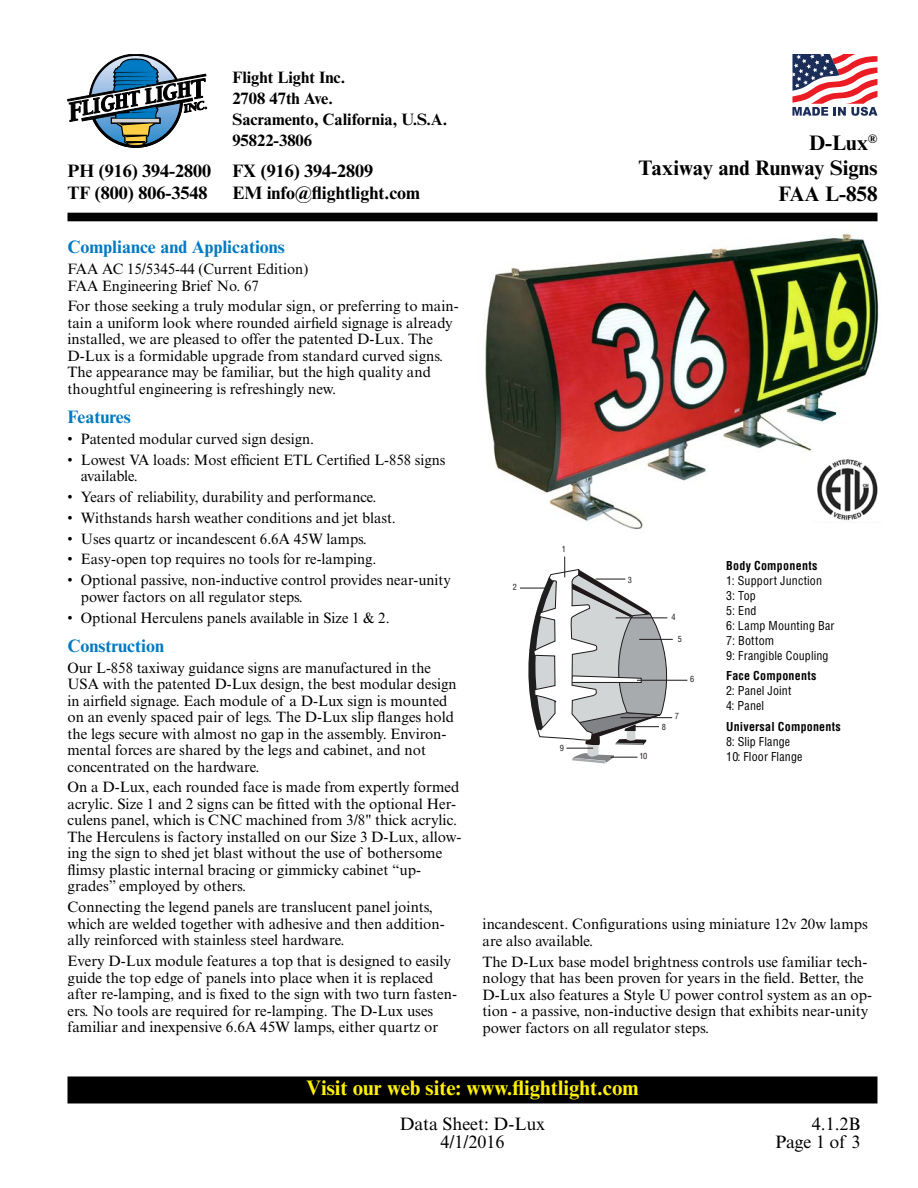
<style>
.page{position:relative;width:918px;height:1188px;background:#fff}
.page>*{position:absolute;margin:0;border:0;box-sizing:border-box;transform-origin:0 0}
.t1{font:700 21px "Times New Roman MT Std";color:#fff200}
.t2{font:700 21px/25.5px "Times New Roman MT Std";color:#000;text-align:right}
.t3{font:700 18px/22.5px "Times New Roman MT Std";color:#000}
.t4{font:700 18px "Times New Roman MT Std";color:#007ac2}
.t5{font:18px/18px "Times New Roman MT Std";color:#000;text-align:right}
.t6{font:700 16.5px/21px "Times New Roman MT Std";color:#000}
.t7{font:15px/16.5px "Times New Roman MT Std";color:#000}
.t8{font:condensed 12px/15px "Helvetica";letter-spacing:.015em;color:#000}
.t9{font:700 condensed 12px "Helvetica";letter-spacing:.02em;color:#000}
.t10{font:condensed 8.25px "Helvetica";color:#1f191a}
</style>
<div class="page">
<div style="left:68px;top:1077px;width:809px;height:26px;background:#000"></div>
<div style="left:68px;top:1076px;width:810px;height:27px;border:2px solid #000"></div>
<svg style="left:68px;top:54px;width:139px;height:94px"></svg>
<div style="left:68px;top:213px;width:810px;height:8px;background:#000"></div>
<svg style="left:792px;top:54px;width:85px;height:62px"></svg>
<img style="left:485px;top:233px;width:394px;height:296px">
<hr style="left:637px;top:680px;width:50px;height:1px;background:#1f191a">
<svg style="left:520px;top:557px;width:158px;height:207px"></svg>
<img style="left:812px;top:458px;width:67px;height:65px">
<p class="t3" style="left:67px;top:159px;width:145px">PH (916) 394-2800<br>TF (800) 806-3548</p>
<p class="t6" style="left:232px;top:67px;width:216px">Flight Light Inc.<br>2708 47th Ave.<br>Sacramento, California, U.S.A.<br>95822-3806</p>
<p class="t3" style="left:232px;top:159px;width:189px">FX (916) 394-2809<br>EM info@flightlight.com</p>
<p class="t4" style="left:68px;top:236px;width:219px">Compliance and Applications</p>
<p class="t7" style="left:68px;top:261px;width:242px">FAA AC 15/5345-44 (Current Edition)<br>FAA Engineering Brief No. 67</p>
<p class="t7" style="left:68px;top:298px;width:393px">For those seeking a truly modular sign, or preferring to main&shy;tain a uniform look where rounded airfield signage is already installed, we are pleased to offer the patented D-Lux. The D-Lux is a formidable upgrade from standard curved signs.<br>The appearance may be familiar, but the high quality and thoughtful engineering is refreshingly new.</p>
<p class="t4" style="left:68px;top:406px;width:65px">Features</p>
<p class="t7" style="left:68px;top:431px;width:248px">• Patented modular curved sign design.</p>
<p class="t7" style="left:81px;top:451px;width:366px;text-indent:-13px">• Lowest VA loads: Most efficient ETL Certified L-858 signs available.</p>
<p class="t7" style="left:68px;top:489px;width:310px">• Years of reliability, durability and performance.</p>
<p class="t7" style="left:68px;top:510px;width:330px">• Withstands harsh weather conditions and jet blast.</p>
<p class="t7" style="left:68px;top:530px;width:301px">• Uses quartz or incandescent 6.6A 45W lamps.</p>
<p class="t7" style="left:68px;top:551px;width:311px">• Easy-open top requires no tools for re-lamping.</p>
<p class="t7" style="left:81px;top:572px;width:371px;text-indent:-13px">• Optional passive, non-inductive control provides near-unity power factors on all regulator steps.</p>
<p class="t7" style="left:68px;top:609px;width:324px">• Optional Herculens panels available in Size 1 &amp; 2.</p>
<p class="t4" style="left:68px;top:635px;width:98px">Construction</p>
<p class="t7" style="left:68px;top:659px;width:391px">Our L-858 taxiway guidance signs are manufactured in the USA with the patented D-Lux design, the best modular design in airfield signage. Each module of a D-Lux sign is mounted on an evenly spaced pair of legs. The D-Lux slip flanges hold the legs secure with almost no gap in the assembly. Environ&shy;mental forces are shared by the legs and cabinet, and not concentrated on the hardware.</p>
<p class="t7" style="left:68px;top:779px;width:396px">On a D-Lux, each rounded face is made from expertly formed acrylic. Size 1 and 2 signs can be fitted with the optional Her&shy;culens panel, which is CNC machined from 3/8" thick acrylic.<br>The Herculens is factory installed on our Size 3 D-Lux, allow&shy;ing the sign to shed jet blast without the use of bothersome flimsy plastic internal bracing or gimmicky cabinet “up&shy;grades” employed by others.</p>
<p class="t7" style="left:68px;top:899px;width:379px">Connecting the legend panels are translucent panel joints, which are welded together with adhesive and then addition&shy;ally reinforced with stainless steel hardware.</p>
<p class="t7" style="left:68px;top:953px;width:391px">Every D-Lux module features a top that is designed to easily guide the top edge of panels into place when it is replaced after re-lamping, and is fixed to the sign with two turn fasten&shy;ers. No tools are required for re-lamping. The D-Lux uses familiar and inexpensive 6.6A 45W lamps, either quartz or</p>
<h1 class="t2" style="left:638px;top:129px;width:241px">D-Lux<sup>®<br></sup>Taxiway and Runway Signs<br>FAA L-858</h1>
<p class="t10" style="left:513px;top:582px;width:6px">2</p>
<p class="t10" style="left:562px;top:544px;width:6px">1</p>
<p class="t10" style="left:560px;top:743px;width:6px">9</p>
<p class="t10" style="left:628px;top:574px;width:6px">3</p>
<p class="t10" style="left:640px;top:751px;width:9px">10</p>
<p class="t10" style="left:671px;top:612px;width:6px">4</p>
<p class="t10" style="left:678px;top:633px;width:6px">5</p>
<p class="t10" style="left:690px;top:674px;width:6px">6</p>
<p class="t10" style="left:662px;top:721px;width:6px">8</p>
<p class="t10" style="left:675px;top:711px;width:6px">7</p>
<p class="t9" style="left:726px;top:558px;width:93px">Body Components</p>
<p class="t8" style="left:726px;top:573px;width:110px">1: Support Junction<br>3: Top<br>5: End<br>6: Lamp Mounting Bar<br>7: Bottom<br>9: Frangible Coupling</p>
<p class="t9" style="left:726px;top:668px;width:92px">Face Components</p>
<p class="t8" style="left:726px;top:683px;width:67px">2: Panel Joint<br>4: Panel</p>
<p class="t9" style="left:726px;top:719px;width:116px">Universal Components</p>
<p class="t8" style="left:726px;top:734px;width:78px">8: Slip Flange<br>10: Floor Flange</p>
<p class="t7" style="left:483px;top:916px;width:387px">incandescent. Configurations using miniature 12v 20w lamps are also available.</p>
<p class="t7" style="left:483px;top:953px;width:391px">The D-Lux base model brightness controls use familiar tech&shy;nology that has been proven for years in the field. Better, the D-Lux also features a Style U power control system as an op&shy;tion - a passive, non-inductive design that exhibits near-unity power factors on all regulator steps.</p>
<h1 class="t1" style="left:306px;top:1075px;width:334px">Visit our web site: www.flightlight.com</h1>
<p class="t5" style="left:400px;top:1114px;width:147px;text-align:center">Data Sheet: D-Lux<br>4/1/2016</p>
<p class="t5" style="left:775px;top:1114px;width:87px">4.1.2B<br>Page 1 of 3</p>
</div>
